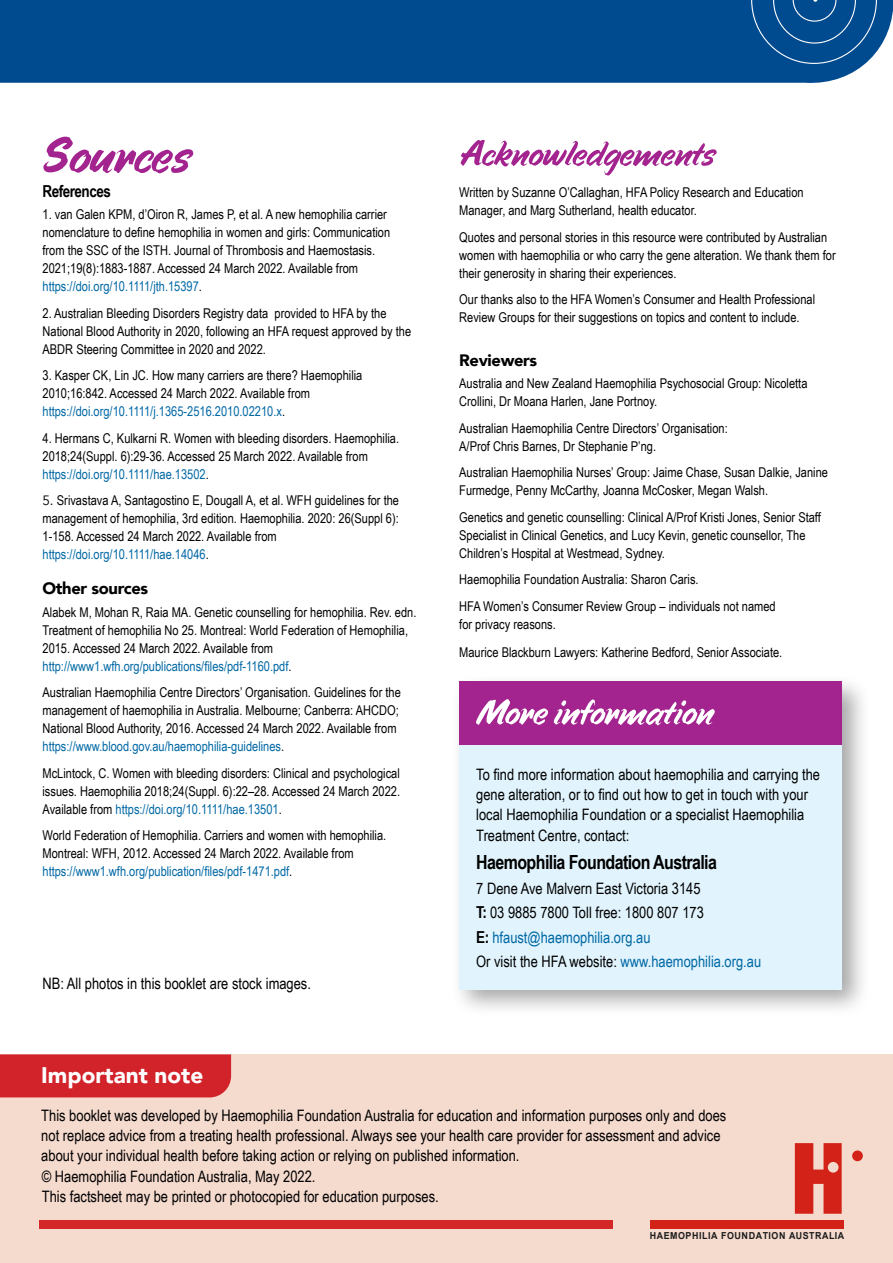
<style>
.page{position:relative;width:893px;height:1263px;background:#fff}
.page>*{position:absolute;margin:0;border:0;box-sizing:border-box;transform-origin:0 0}
.t1{font:900 22.5px "Avenir";color:#fff}
.t2{font:700 19.5px "Arial Narrow";letter-spacing:-.03em;color:#000}
.t3{font:900 16.5px "Avenir";letter-spacing:-.02em;color:#000}
.t4{font:700 16.5px "Arial Narrow";letter-spacing:-.03em;color:#000}
.t5{font:15.75px/20.4px "Arial Narrow";color:#000}
.t6{font:13.5px/18px "Arial Narrow";color:#000}
.t7{font:700 9.6px "Arial";letter-spacing:.06em;color:#1c1c1b;scale:.92 1}
.s1{color:#0068a5}
.s2{font-family:"Avenir"}
.s3{font-weight:700;font-size:16.5px}
</style>
<div class="page">
<div style="left:451px;top:673px;width:420px;height:344px;background:#000;opacity:.35"></div>
<div style="left:459px;top:681px;width:383px;height:64px;background:#a3238f"></div>
<div style="left:459px;top:745px;width:383px;height:245px;background:#e1f4fd"></div>
<svg style="left:43px;top:137px;width:150px;height:36px"></svg>
<svg style="left:461px;top:140px;width:256px;height:35px"></svg>
<svg style="left:476px;top:699px;width:239px;height:26px"></svg>
<div style="left:0;top:1054px;width:893px;height:209px;background:#f5dace"></div>
<div style="left:650px;top:1220px;width:193px;height:8px;background:#d32217"></div>
<div style="left:852px;top:1150px;width:11px;height:11px;background:#d32217;border-radius:50%"></div>
<svg style="left:795px;top:1143px;width:47px;height:71px"></svg>
<div style="left:39px;top:1220px;width:573px;height:9px;background:#d32827"></div>
<div style="left:0;top:1054px;width:231px;height:43px;background:#d2232a"></div>
<div style="left:0;top:0;width:893px;height:83px;background:#004a8f"></div>
<svg style="left:751px;top:0;width:126px;height:64px;background:#105596"></svg>
<p class="t4" style="left:43px;top:179px;width:70px">References</p>
<p class="t6" style="left:43px;top:205px;width:349px">1. van Galen KPM, d’Oiron R, James P, et al. A new hemophilia carrier nomenclature to define hemophilia in women and girls: Communication from the SSC of the ISTH. Journal of Thrombosis and Haemostasis.<br>2021;19(8):1883-1887. Accessed 24 March 2022. Available from <span class="s1">https://doi.org/10.1111/jth.15397</span>.</p>
<p class="t6" style="left:43px;top:303px;width:370px">2. Australian Bleeding Disorders Registry data provided to HFA by the<br>National Blood Authority in 2020, following an HFA request approved by the<br>ABDR Steering Committee in 2020 and 2022.</p>
<p class="t6" style="left:43px;top:366px;width:321px">3. Kasper CK, Lin JC. How many carriers are there? Haemophilia<br>2010;16:842. Accessed 24 March 2022. Available from <span class="s1">https://doi.org/10.1111/j.1365-2516.2010.02210.x</span>.</p>
<p class="t6" style="left:43px;top:428px;width:358px">4. Hermans C, Kulkarni R. Women with bleeding disorders. Haemophilia.<br>2018;24(Suppl. 6):29-36. Accessed 25 March 2022. Available from <span class="s1">https://doi.org/10.1111/hae.13502</span>.</p>
<p class="t6" style="left:43px;top:491px;width:358px"><span class="s2">5.</span> Srivastava A, Santagostino E, Dougall A, et al. WFH guidelines for the management of hemophilia, 3rd edition. Haemophilia. 2020: 26(Suppl 6):<br>1-158. Accessed 24 March 2022. Available from <span class="s1">https://doi.org/10.1111/hae.14046</span>.</p>
<p class="t3" style="left:43px;top:575px;width:107px">Other sources</p>
<p class="t6" style="left:43px;top:602px;width:375px">Alabek M, Mohan R, Raia MA. Genetic counselling for hemophilia. Rev. edn.<br>Treatment of hemophilia No 25. Montreal: World Federation of Hemophilia, 2015. Accessed 24 March 2022. Available from <span class="s1">http://www1.wfh.org/publications/files/pdf-1160.pdf</span>.</p>
<p class="t6" style="left:43px;top:683px;width:360px">Australian Haemophilia Centre Directors’ Organisation. Guidelines for the management of haemophilia in Australia. Melbourne; Canberra: AHCDO; National Blood Authority, 2016. Accessed 24 March 2022. Available from <span class="s1">https://www.blood.gov.au/haemophilia-guidelines</span>.</p>
<p class="t6" style="left:43px;top:763px;width:359px;text-align:justify">McLintock, C. Women with bleeding disorders: Clinical and psychological issues. Haemophilia 2018;24(Suppl. 6):22–28. Accessed 24 March 2022.<br>Available from <span class="s1">https://doi.org/10.1111/hae.13501</span>.</p>
<p class="t6" style="left:43px;top:826px;width:345px">World Federation of Hemophilia. Carriers and women with hemophilia.<br>Montreal: WFH, 2012. Accessed 24 March 2022. Available from <span class="s1">https://www1.wfh.org/publication/files/pdf-1471.pdf</span>.</p>
<p class="t5" style="left:43px;top:973px;width:270px">NB: All photos in this booklet are stock images.</p>
<p class="t6" style="left:459px;top:183px;width:346px">Written by Suzanne O’Callaghan, HFA Policy Research and Education<br>Manager, and Marg Sutherland, health educator.</p>
<p class="t6" style="left:459px;top:227px;width:378px">Quotes and personal stories in this resource were contributed by Australian women with haemophilia or who carry the gene alteration. We thank them for their generosity in sharing their experiences.</p>
<p class="t6" style="left:459px;top:290px;width:357px">Our thanks also to the HFA Women’s Consumer and Health Professional<br>Review Groups for their suggestions on topics and content to include.</p>
<p class="t3" style="left:459px;top:346px;width:80px">Reviewers</p>
<p class="t6" style="left:459px;top:374px;width:350px">Australia and New Zealand Haemophilia Psychosocial Group: Nicoletta<br>Crollini, Dr Moana Harlen, Jane Portnoy.</p>
<p class="t6" style="left:459px;top:418px;width:270px">Australian Haemophilia Centre Directors’ Organisation:<br>A/Prof Chris Barnes, Dr Stephanie P’ng.</p>
<p class="t6" style="left:459px;top:463px;width:370px">Australian Haemophilia Nurses’ Group: Jaime Chase, Susan Dalkie, Janine<br>Furmedge, Penny McCarthy, Joanna McCosker, Megan Walsh.</p>
<p class="t6" style="left:459px;top:507px;width:363px">Genetics and genetic counselling: Clinical A/Prof Kristi Jones, Senior Staff<br>Specialist in Clinical Genetics, and Lucy Kevin, genetic counsellor, The<br>Children’s Hospital at Westmead, Sydney.</p>
<p class="t6" style="left:459px;top:566px;width:318px;line-height:26.5px">Haemophilia Foundation Australia: Sharon Caris.<br>HFA Women’s Consumer Review Group – individuals not named</p>
<p class="t6" style="left:459px;top:609px;width:325px;line-height:28.8px">for privacy reasons.<br>Maurice Blackburn Lawyers: Katherine Bedford, Senior Associate.</p>
<p class="t5" style="left:476px;top:763px;width:345px">To find more information about haemophilia and carrying the gene alteration, or to find out how to get in touch with your local Haemophilia Foundation or a specialist Haemophilia Treatment Centre, contact:</p>
<h2 class="t2" style="left:476px;top:848px;width:242px">Haemophilia Foundation Australia</h2>
<p class="t5" style="left:476px;top:875px;width:286px;line-height:24.5px">7 Dene Ave Malvern East Victoria 3145<br><span class="s3">T:</span> 03 9885 7800 Toll free: 1800 807 173<br><span class="s3">E:</span> <span class="s1">hfaust@haemophilia.org.au<br></span>Or visit the HFA website: <span class="s1">www.haemophilia.org.au</span></p>
<h1 class="t1" style="left:41px;top:1056px;width:163px">Important note</h1>
<p class="t5" style="left:41px;top:1104px;width:686px">This booklet was developed by Haemophilia Foundation Australia for education and information purposes only and does not replace advice from a treating health professional. Always see your health care provider for assessment and advice about your individual health before taking action or relying on published information.<br>© Haemophilia Foundation Australia, May 2022.<br>This factsheet may be printed or photocopied for education purposes.</p>
<p class="t7" style="left:650px;top:1230px;width:213px">HAEMOPHILIA FOUNDATION AUSTRALIA</p>
</div>
